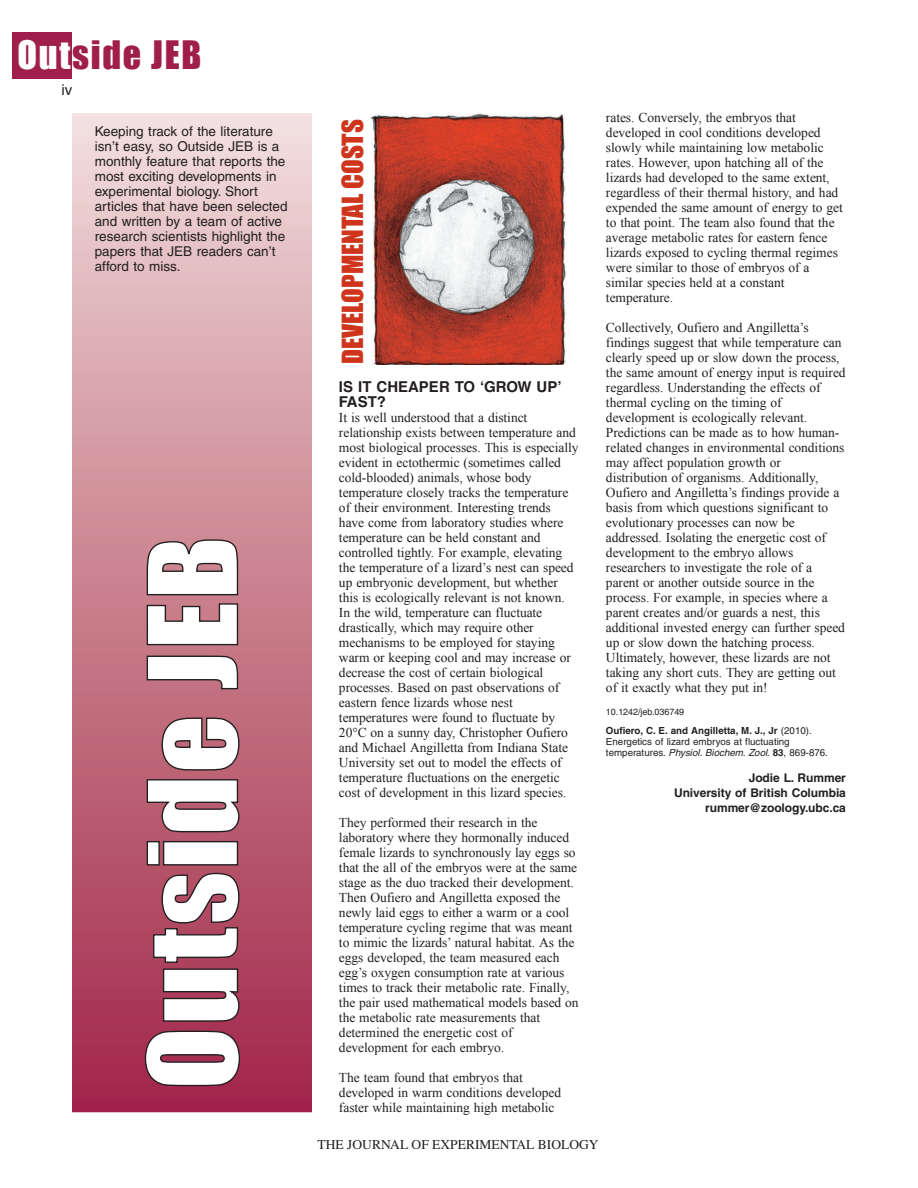
<style>
.page{position:relative;width:918px;height:1188px;background:#fff}
.page>*{position:absolute;margin:0;border:0;box-sizing:border-box;transform-origin:0 0}
.t1{font:114px "Impact";letter-spacing:.025em;color:#fff}
.t2{font:36px "Impact";letter-spacing:.05em;color:#a01e4b}
.t3{font:27px "Impact";color:#cf351c}
.t4{font:700 15px/15px "Helvetica";color:#231f20}
.t5{font:15px "Helvetica";color:#231f20}
.t6{font:13.5px/15px "Times New Roman";letter-spacing:-.005em;color:#231f20}
.t7{font:13.5px/15px "Helvetica";color:#231f20}
.t8{font:13.5px "Times";color:#231f20}
.t9{font:700 12px/15px "Helvetica";letter-spacing:-.005em;color:#231f20;text-align:right}
.t10{font:9.75px/11.2px "Helvetica";color:#231f20}
.t11{font:9px "Helvetica";letter-spacing:-.005em;color:#231f20}
.s1{color:#fff}
.s2{font-weight:700}
.s3{font-style:italic}
</style>
<div class="page">
<div style="left:72px;top:113px;width:240px;height:999px;background:linear-gradient(to bottom,#f1dcd8,#a02444)"></div>
<div style="left:12px;top:32px;width:60px;height:46px;background:#a01e4b"></div>
<img style="left:370px;top:113px;width:199px;height:252px">
<h2 class="t2" style="left:17px;top:33px;width:185px"><span class="s1">Out</span>side JEB</h2>
<p class="t5" style="left:61px;top:84px;width:12px">iv</p>
<p class="t7" style="left:95px;top:126px;width:194px">Keeping track of the literature isn’t easy, so Outside JEB is a monthly feature that reports the most exciting developments in experimental biology. Short articles that have been selected and written by a team of active research scientists highlight the papers that JEB readers can’t afford to miss.</p>
<h1 class="t1" style="left:123px;top:1090px;width:555px;rotate:-90deg">Outside JEB</h1>
<h3 class="t3" style="left:344px;top:364px;width:247px;rotate:-90deg">DEVELOPMENTAL COSTS</h3>
<p class="t6" style="left:606px;top:110px;width:238px">rates. Conversely, the embryos that developed in cool conditions developed slowly while maintaining low metabolic rates. However, upon hatching all of the lizards had developed to the same extent, regardless of their thermal history, and had expended the same amount of energy to get to that point. The team also found that the average metabolic rates for eastern fence lizards exposed to cycling thermal regimes were similar to those of embryos of a similar species held at a constant temperature.</p>
<p class="t6" style="left:606px;top:320px;width:241px">Collectively, Oufiero and Angilletta’s findings suggest that while temperature can clearly speed up or slow down the process, the same amount of energy input is required regardless. Understanding the effects of thermal cycling on the timing of development is ecologically relevant.<br>Predictions can be made as to how human&shy;related changes in environmental conditions may affect population growth or distribution of organisms. Additionally, Oufiero and Angilletta’s findings provide a basis from which questions significant to evolutionary processes can now be addressed. Isolating the energetic cost of development to the embryo allows researchers to investigate the role of a parent or another outside source in the process. For example, in species where a parent creates and/or guards a nest, this additional invested energy can further speed up or slow down the hatching process.<br>Ultimately, however, these lizards are not taking any short cuts. They are getting out of it exactly what they put in!</p>
<p class="t11" style="left:606px;top:708px;width:80px">10.1242/jeb.036749</p>
<p class="t10" style="left:606px;top:725px;width:223px"><span class="s2">Oufiero, C. E. and Angilletta, M. J., Jr</span> (2010).<br>Energetics of lizard embryos at fluctuating temperatures. <span class="s3">Physiol. Biochem. Zool</span>. <span class="s2">83</span>, 869-876.</p>
<p class="t9" style="left:674px;top:772px;width:173px">Jodie L. Rummer<br>University of British Columbia rummer@zoology.ubc.ca</p>
<p class="t4" style="left:339px;top:381px;width:224px">IS IT CHEAPER TO ‘GROW UP’<br>FAST?</p>
<p class="t6" style="left:339px;top:410px;width:241px">It is well understood that a distinct relationship exists between temperature and most biological processes. This is especially evident in ectothermic (sometimes called cold-blooded) animals, whose body temperature closely tracks the temperature of their environment. Interesting trends have come from laboratory studies where temperature can be held constant and controlled tightly. For example, elevating the temperature of a lizard’s nest can speed up embryonic development, but whether this is ecologically relevant is not known.<br>In the wild, temperature can fluctuate drastically, which may require other mechanisms to be employed for staying warm or keeping cool and may increase or decrease the cost of certain biological processes. Based on past observations of eastern fence lizards whose nest temperatures were found to fluctuate by 20°C on a sunny day, Christopher Oufiero and Michael Angilletta from Indiana State University set out to model the effects of temperature fluctuations on the energetic cost of development in this lizard species.</p>
<p class="t6" style="left:339px;top:815px;width:241px">They performed their research in the laboratory where they hormonally induced female lizards to synchronously lay eggs so that the all of the embryos were at the same stage as the duo tracked their development.<br>Then Oufiero and Angilletta exposed the newly laid eggs to either a warm or a cool temperature cycling regime that was meant to mimic the lizards’ natural habitat. As the eggs developed, the team measured each egg’s oxygen consumption rate at various times to track their metabolic rate. Finally, the pair used mathematical models based on the metabolic rate measurements that determined the energetic cost of development for each embryo.</p>
<p class="t6" style="left:339px;top:1070px;width:224px">The team found that embryos that developed in warm conditions developed faster while maintaining high metabolic</p>
<p class="t8" style="left:318px;top:1137px;width:282px">THE JOURNAL OF EXPERIMENTAL BIOLOGY</p>
</div>
